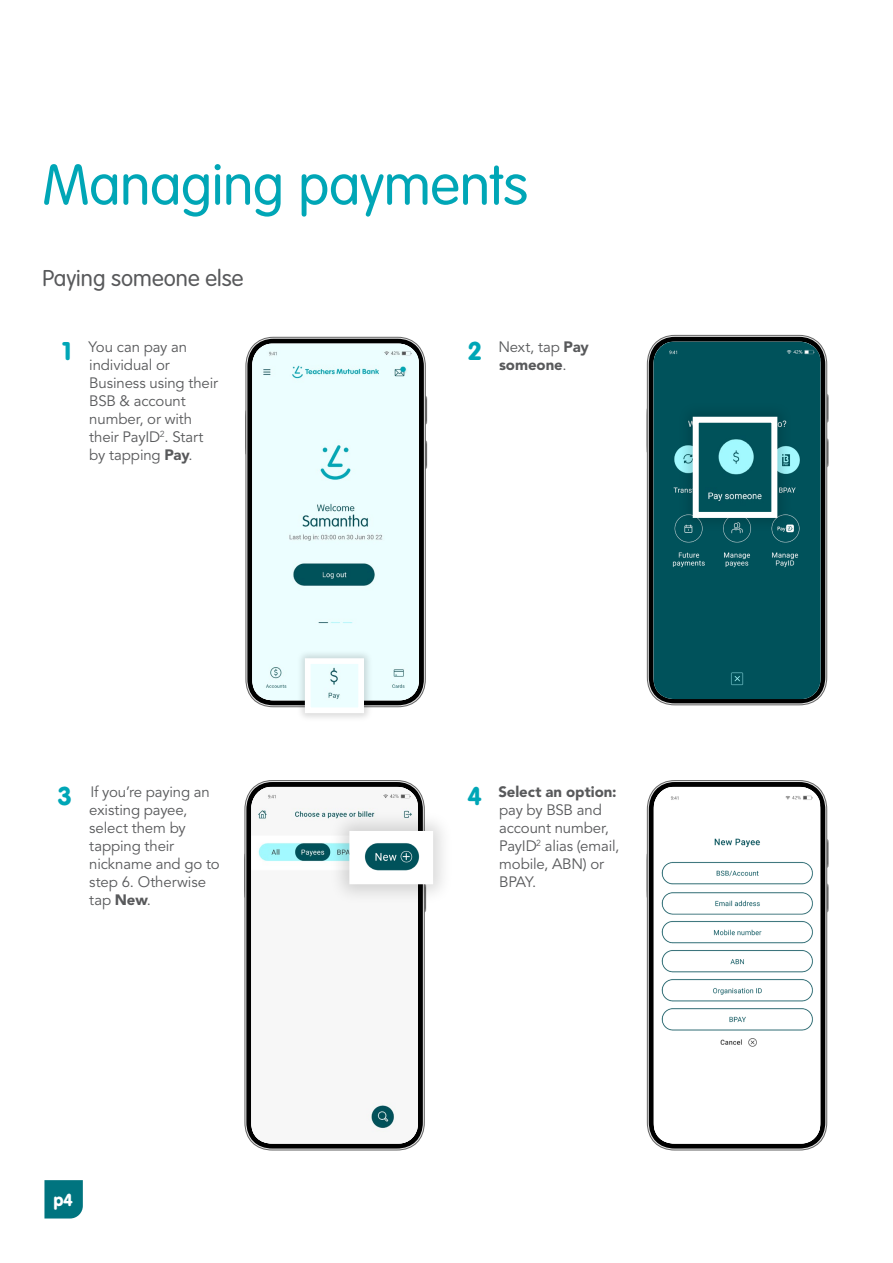
<style>
.page{position:relative;width:893px;height:1263px;background:#fff}
.page>*{position:absolute;margin:0;border:0;box-sizing:border-box;transform-origin:0 0}
.t1{font:300 60px "VAG Rundschrift D";letter-spacing:-.005em;color:#00a6b6}
.t2{font:300 24px "VAG Rundschrift D";color:#58595b}
.t3{font:18.3px "VAG Rundschrift D";color:#fff}
.t4{font:15px/18px "Avenir LT Std";letter-spacing:-.01em;color:#58595b}
.t5{font:900 15px/18px "Avenir LT Std";letter-spacing:-.005em;color:#58595b;text-align:center}
.s1{font-family:"VAG Rundschrift D";font-size:27px;color:#00a6b6}
.s2{font-weight:900}
.s3{font-family:"VAG Rundschrift D";font-weight:400;font-size:27px;color:#00a6b6}
.s4{font-weight:400}
</style>
<div class="page">
<svg style="left:246px;top:782px;width:177px;height:366px;fill:#000"></svg>
<img style="left:251px;top:787px;width:167px;height:356px">
<svg style="left:646px;top:854px;width:1px;height:44px"></svg>
<svg style="left:827px;top:839px;width:1px;height:29px"></svg>
<svg style="left:827px;top:883px;width:1px;height:29px"></svg>
<svg style="left:649px;top:782px;width:176px;height:366px;fill:#000"></svg>
<img style="left:654px;top:787px;width:166px;height:356px">
<div style="left:328px;top:809px;width:126px;height:96px;background:#000;opacity:.15"></div>
<img style="left:356px;top:838px;width:70px;height:39px">
<svg style="left:646px;top:408px;width:1px;height:44px"></svg>
<svg style="left:827px;top:394px;width:1px;height:29px"></svg>
<svg style="left:827px;top:438px;width:1px;height:29px"></svg>
<svg style="left:649px;top:337px;width:176px;height:366px;fill:#000"></svg>
<div style="left:654px;top:342px;width:166px;height:357px;background:#00525b"></div>
<div style="left:677px;top:402px;width:116px;height:131px;background:#000;opacity:.15"></div>
<img style="left:700px;top:424px;width:70px;height:87px">
<div style="left:693px;top:417px;width:84px;height:101px;border:6px solid #fff"></div>
<svg style="left:44px;top:1180px;width:39px;height:38px"></svg>
<svg style="left:426px;top:396px;width:1px;height:29px"></svg>
<svg style="left:426px;top:440px;width:1px;height:29px"></svg>
<svg style="left:247px;top:339px;width:177px;height:366px;fill:#000"></svg>
<img style="left:252px;top:344px;width:167px;height:356px">
<div style="left:295px;top:649px;width:78px;height:73px;background:#000;opacity:.15"></div>
<div style="left:312px;top:665px;width:45px;height:41px;background:#ecfeff"></div>
<div style="left:305px;top:658px;width:59px;height:55px;border:6px solid #fff"></div>
<h1 class="t1" style="left:43px;top:152px;width:487px">Managing payments</h1>
<h2 class="t2" style="left:43px;top:265px;width:203px">Paying someone else</h2>
<p class="t4" style="left:89px;top:338px;width:130px;text-indent:-27px"><span class="s1">1</span> You can pay an individual or<br>Business using their<br>BSB &amp; account number, or with their PayID<sup>2</sup>. Start by tapping <span class="s2">Pay</span>.</p>
<p class="t5" style="left:468px;top:338px;width:123px"><span class="s3">2</span> <span class="s4">Next, tap</span> Pay someone<span class="s4">.</span></p>
<p class="t4" style="left:89px;top:783px;width:132px;text-indent:-32px"><span class="s1">3</span> If you’re paying an existing payee, select them by tapping their nickname and go to step 6. Otherwise tap <span class="s2">New</span>.</p>
<p class="t4" style="left:499px;top:783px;width:121px;text-indent:-32px"><span class="s1">4</span> <span class="s2">Select an option: </span>pay by BSB and account number,<br>PayID<sup>2</sup> alias (email, mobile, ABN) or<br>BPAY.</p>
<p class="t3" style="left:53px;top:1189px;width:21px">p4</p>
</div>
